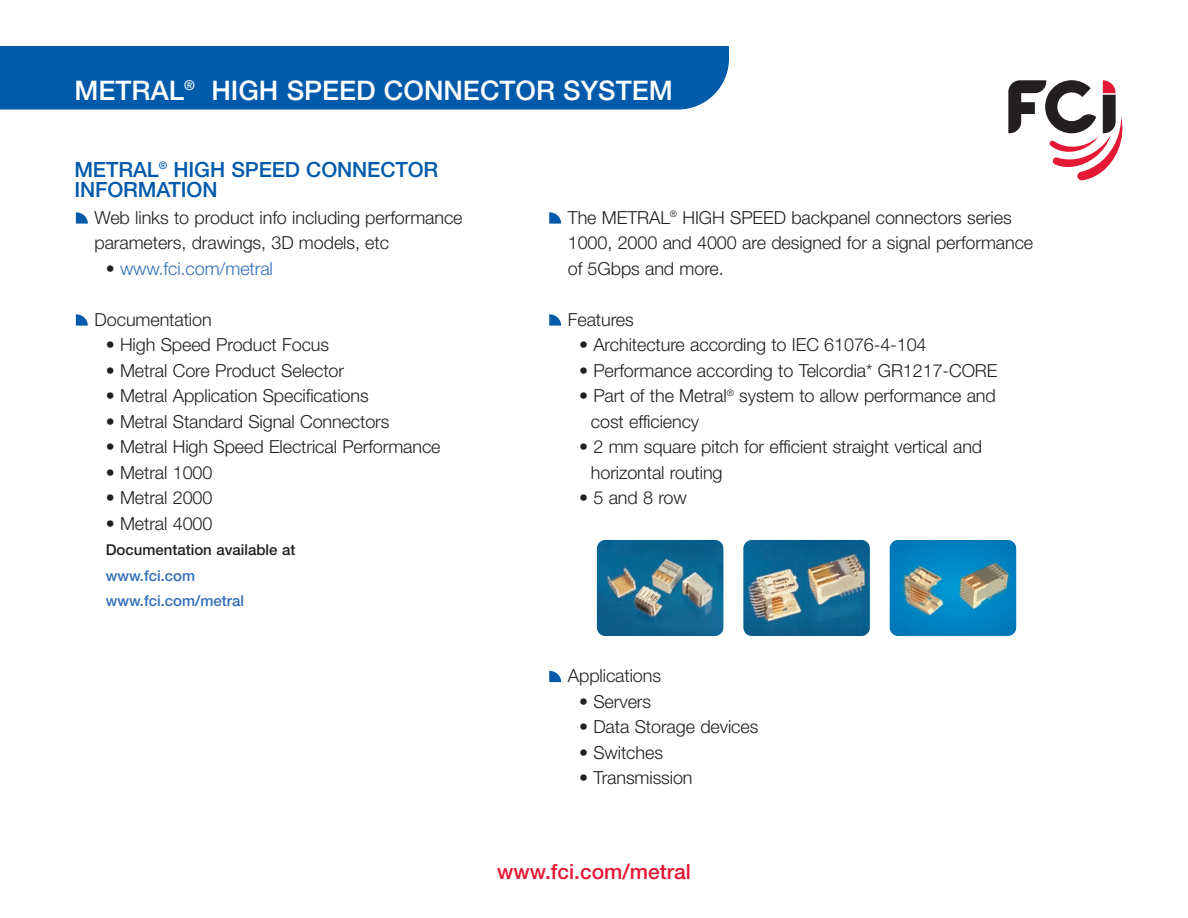
<style>
.page{position:relative;width:1188px;height:918px;background:#fff}
.page>*{position:absolute;margin:0;border:0;box-sizing:border-box;transform-origin:0 0}
.t1{font:500 27px "Helvetica Neue";color:#fff}
.t2{font:500 21px/19.5px "Helvetica Neue";letter-spacing:-.005em;color:#015aaa}
.t3{font:500 21px "Helvetica Neue";color:#e51836}
.t4{font:300 18px/25.5px "Helvetica Neue";letter-spacing:-.005em;color:#231f20}
.t5{font:300 18px "Helvetica Neue";letter-spacing:-.005em;color:#326fb7}
.t6{font:500 15px/25.5px "Helvetica Neue";color:#326fb7}
.t7{font:500 15px "Helvetica Neue";color:#231f20}
.s1{color:#231f20}
</style>
<div class="page">
<div style="left:0;top:46px;width:729px;height:64px;background:#015aaa"></div>
<svg style="left:1008px;top:80px;width:115px;height:100px"></svg>
<svg style="left:76px;top:314px;width:12px;height:12px"></svg>
<svg style="left:76px;top:212px;width:12px;height:12px"></svg>
<svg style="left:549px;top:314px;width:12px;height:12px"></svg>
<svg style="left:549px;top:212px;width:12px;height:12px"></svg>
<svg style="left:596px;top:540px;width:128px;height:96px;background:#337492"></svg>
<img style="left:743px;top:540px;width:127px;height:96px">
<svg style="left:889px;top:540px;width:128px;height:96px;background:#2a8bb3"></svg>
<svg style="left:549px;top:671px;width:12px;height:11px"></svg>
<h1 class="t1" style="left:75px;top:80px;width:600px">METRAL<sup>®</sup> HIGH SPEED CONNECTOR SYSTEM</h1>
<p class="t2" style="left:74px;top:162px;width:365px">METRAL<sup>®</sup> HIGH SPEED CONNECTOR<br>INFORMATION</p>
<p class="t4" style="left:94px;top:204px;width:370px">Web links to product info including performance parameters, drawings, 3D models, etc</p>
<p class="t5" style="left:106px;top:257px;width:169px"><span class="s1">•</span> www.fci.com/metral</p>
<p class="t4" style="left:95px;top:306px;width:119px">Documentation</p>
<p class="t4" style="left:106px;top:332px;width:225px">• High Speed Product Focus</p>
<p class="t4" style="left:106px;top:357px;width:240px">• Metral Core Product Selector</p>
<p class="t4" style="left:106px;top:383px;width:264px">• Metral Application Specifications</p>
<p class="t4" style="left:106px;top:408px;width:285px">• Metral Standard Signal Connectors</p>
<p class="t4" style="left:106px;top:434px;width:336px">• Metral High Speed Electrical Performance</p>
<p class="t4" style="left:106px;top:459px;width:108px">• Metral 1000</p>
<p class="t4" style="left:106px;top:485px;width:108px">• Metral 2000</p>
<p class="t4" style="left:106px;top:510px;width:108px">• Metral 4000</p>
<p class="t7" style="left:106px;top:544px;width:191px">Documentation available at</p>
<p class="t6" style="left:106px;top:564px;width:140px">www.fci.com www.fci.com/metral</p>
<p class="t4" style="left:568px;top:204px;width:467px">The METRAL<sup>®</sup> HIGH SPEED backpanel connectors series<br>1000, 2000 and 4000 are designed for a signal performance of 5Gbps and more.</p>
<p class="t4" style="left:568px;top:306px;width:67px">Features</p>
<p class="t4" style="left:579px;top:332px;width:349px">• Architecture according to IEC 61076-4-104</p>
<p class="t4" style="left:579px;top:357px;width:420px">• Performance according to Telcordia* GR1217-CORE</p>
<p class="t4" style="left:591px;top:383px;width:406px;text-indent:-12px">• Part of the Metral<sup>®</sup> system to allow performance and cost efficiency</p>
<p class="t4" style="left:591px;top:434px;width:393px;text-indent:-12px">• 2 mm square pitch for efficient straight vertical and horizontal routing</p>
<p class="t4" style="left:579px;top:485px;width:109px">• 5 and 8 row</p>
<p class="t4" style="left:568px;top:663px;width:95px">Applications</p>
<p class="t4" style="left:579px;top:688px;width:74px">• Servers</p>
<p class="t4" style="left:579px;top:714px;width:181px">• Data Storage devices</p>
<p class="t4" style="left:579px;top:739px;width:85px">• Switches</p>
<p class="t4" style="left:579px;top:765px;width:115px">• Transmission</p>
<p class="t3" style="left:497px;top:864px;width:195px">www.fci.com/metral</p>
</div>
